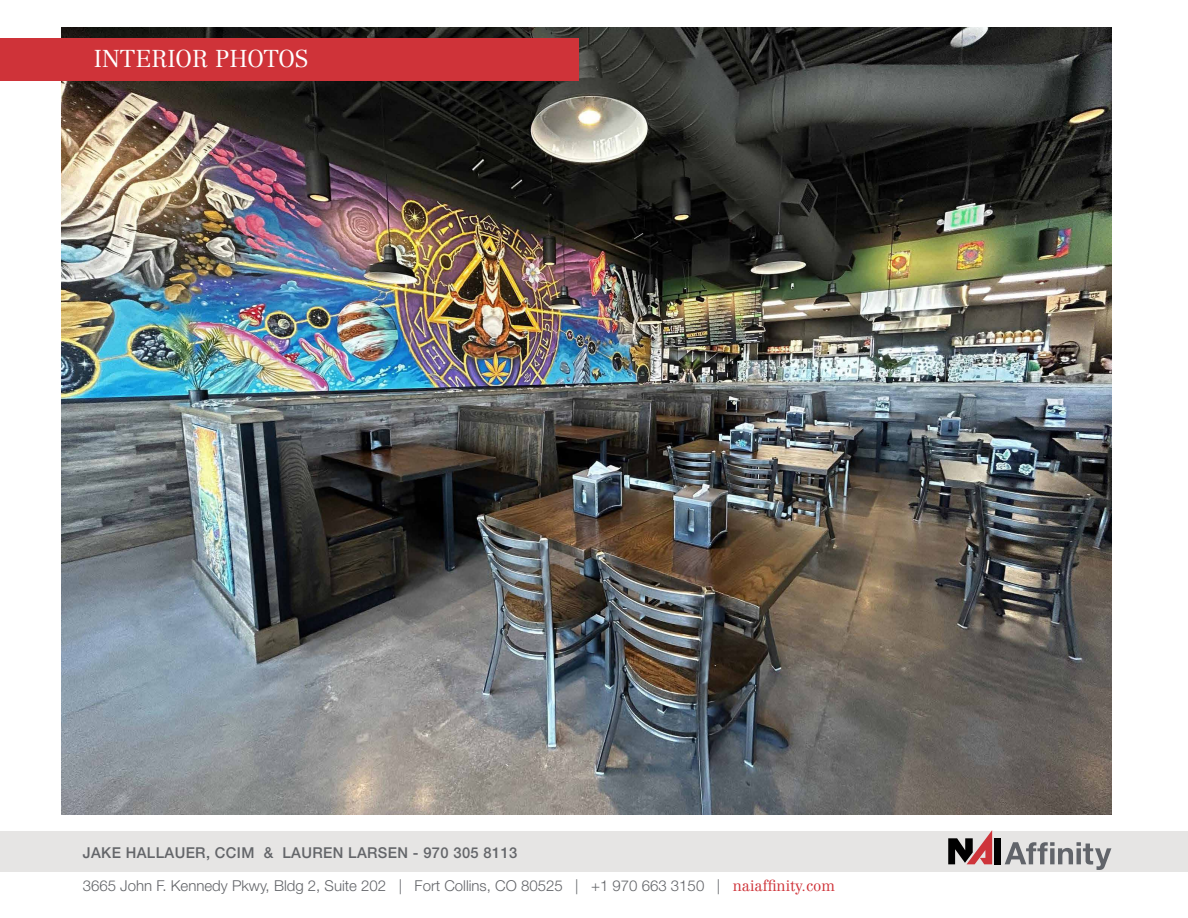
<style>
.page{position:relative;width:1188px;height:918px;background:#fff}
.page>*{position:absolute;margin:0;border:0;box-sizing:border-box;transform-origin:0 0}
.t1{font:300 24px "Centennial LT Std";color:#fff}
.t2{font:300 15px "Helvetica Neue LT Std";color:#636569}
.t3{font:500 15px "Helvetica Neue LT Std";letter-spacing:.025em;color:#636569}
.s1{font-family:"Centennial LT Std";color:#cf3339}
</style>
<div class="page">
<div style="left:0;top:831px;width:1188px;height:41px;background:#e6e5e4"></div>
<div style="left:994px;top:838px;width:7px;height:26px;background:#000"></div>
<svg style="left:948px;top:830px;width:44px;height:34px"></svg>
<svg style="left:1005px;top:842px;width:106px;height:28px"></svg>
<img style="left:61px;top:27px;width:1050px;height:788px">
<div style="left:0;top:38px;width:578px;height:43px;background:#cf3339"></div>
<h1 class="t1" style="left:94px;top:44px;width:216px">INTERIOR PHOTOS</h1>
<p class="t3" style="left:83px;top:844px;width:436px">JAKE HALLAUER, CCIM &amp; LAUREN LARSEN - 970 305 8113</p>
<p class="t2" style="left:83px;top:876px;width:754px">3665 John F. Kennedy Pkwy, Bldg 2, Suite 202 | Fort Collins, CO 80525 | +1 970 663 3150 | <span class="s1">naiaffinity.com</span></p>
</div>
